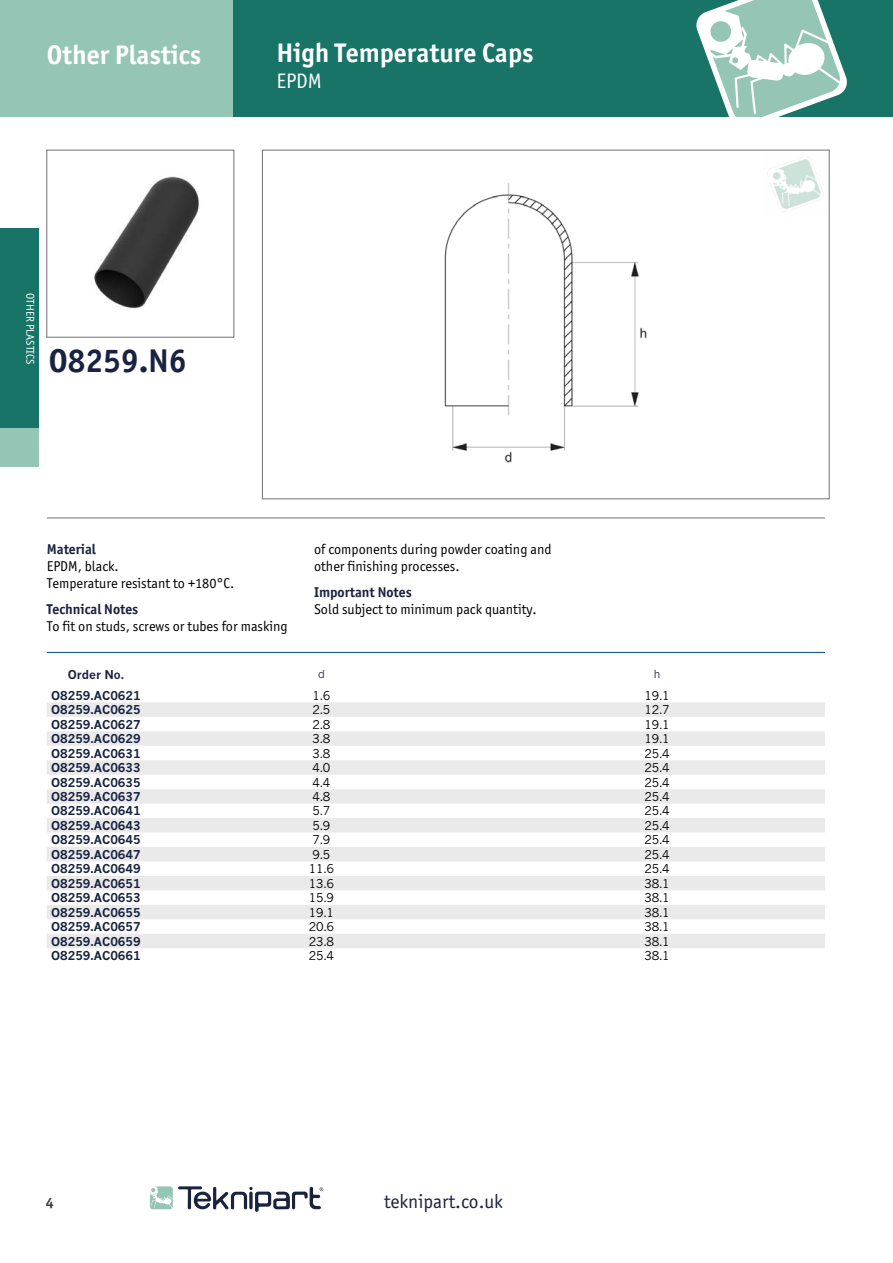
<style>
.page{position:relative;width:893px;height:1263px;background:#fff}
.page>*{position:absolute;margin:0;border:0;box-sizing:border-box;transform-origin:0 0}
.t1{font:700 33px "Officina Sans ITC Pro";color:#192340}
.t2{font:700 27px "Officina Sans ITC Pro";color:#fff}
.t3{font:21px "Officina Sans ITC Pro";color:#fff}
.t4{font:19.5px "Officina Sans ITC Pro";color:#192340}
.t5{font:700 15px "Officina Sans ITC Pro";color:#3c3c3b}
.t6{font:14.25px/17.1px "Officina Sans ITC Pro";color:#000}
.t7{font:700 14.25px "Officina Sans ITC Pro";color:#192340}
.t8{font:700 12px "News Gothic MT Pro";color:#192340}
.t9{font:12px "News Gothic MT Pro";color:#000}
.t10{font:11.25px "Officina Sans ITC Pro";color:#fff}
.t11{font:11.1px "News Gothic MT Pro";color:#192340}
</style>
<div class="page">
<div style="left:0;top:0;width:234px;height:116px;background:#95c5b5"></div>
<div style="left:0;top:228px;width:38px;height:200px;background:#177466"></div>
<div style="left:0;top:428px;width:38px;height:38px;background:#95c5b5"></div>
<div style="left:234px;top:0;width:659px;height:116px;background:#177466"></div>
<svg style="left:696px;top:0;width:151px;height:116px"></svg>
<div style="left:47px;top:150px;width:187px;height:187px;border:1px solid #746f70"></div>
<svg style="left:47px;top:702px;width:778px;height:246px;fill:#ededee"></svg>
<img style="left:94px;top:176px;width:105px;height:133px">
<img style="left:444px;top:184px;width:203px;height:279px">
<img style="left:767px;top:157px;width:57px;height:55px">
<svg style="left:150px;top:1186px;width:173px;height:26px"></svg>
<hr style="left:47px;top:518px;width:778px;height:1px;background:#746f70">
<hr style="left:47px;top:652px;width:778px;height:1px;background:#00488d">
<h2 class="t2" style="left:47px;top:38px;width:156px">Other Plastics</h2>
<h2 class="t2" style="left:276px;top:36px;width:259px">High Temperature Caps</h2>
<h3 class="t3" style="left:276px;top:69px;width:47px">EPDM</h3>
<p class="t10" style="left:37px;top:293px;width:73px;rotate:90deg">OTHER PLASTICS</p>
<h1 class="t1" style="left:49px;top:340px;width:139px">O8259.N6</h1>
<p class="t7" style="left:47px;top:540px;width:51px">Material</p>
<p class="t6" style="left:47px;top:558px;width:189px">EPDM, black.<br>Temperature resistant to +180°C.</p>
<p class="t7" style="left:47px;top:600px;width:93px">Technical Notes</p>
<p class="t6" style="left:47px;top:618px;width:242px">To fit on studs, screws or tubes for masking</p>
<p class="t6" style="left:314px;top:541px;width:239px">of components during powder coating and other finishing processes.</p>
<p class="t7" style="left:314px;top:583px;width:99px">Important Notes</p>
<p class="t6" style="left:314px;top:600px;width:224px">Sold subject to minimum pack quantity.</p>
<p class="t8" style="left:68px;top:668px;width:58px">Order No.</p>
<p class="t11" style="left:318px;top:668px;width:8px">d</p>
<p class="t11" style="left:654px;top:668px;width:8px">h</p>
<p class="t8" style="left:51px;top:688px;width:91px">O8259.AC0621</p>
<p class="t9" style="left:313px;top:688px;width:19px">1.6</p>
<p class="t9" style="left:644px;top:688px;width:27px">19.1</p>
<p class="t8" style="left:51px;top:702px;width:91px">O8259.AC0625</p>
<p class="t9" style="left:313px;top:702px;width:19px">2.5</p>
<p class="t9" style="left:644px;top:702px;width:27px">12.7</p>
<p class="t8" style="left:51px;top:717px;width:91px">O8259.AC0627</p>
<p class="t9" style="left:313px;top:717px;width:19px">2.8</p>
<p class="t9" style="left:644px;top:717px;width:27px">19.1</p>
<p class="t8" style="left:51px;top:731px;width:91px">O8259.AC0629</p>
<p class="t9" style="left:313px;top:731px;width:19px">3.8</p>
<p class="t9" style="left:644px;top:731px;width:27px">19.1</p>
<p class="t8" style="left:51px;top:746px;width:91px">O8259.AC0631</p>
<p class="t9" style="left:313px;top:746px;width:19px">3.8</p>
<p class="t9" style="left:644px;top:746px;width:27px">25.4</p>
<p class="t8" style="left:51px;top:760px;width:91px">O8259.AC0633</p>
<p class="t9" style="left:313px;top:760px;width:19px">4.0</p>
<p class="t9" style="left:644px;top:760px;width:27px">25.4</p>
<p class="t8" style="left:51px;top:775px;width:91px">O8259.AC0635</p>
<p class="t9" style="left:313px;top:775px;width:19px">4.4</p>
<p class="t9" style="left:644px;top:775px;width:27px">25.4</p>
<p class="t8" style="left:51px;top:789px;width:91px">O8259.AC0637</p>
<p class="t9" style="left:313px;top:789px;width:19px">4.8</p>
<p class="t9" style="left:644px;top:789px;width:27px">25.4</p>
<p class="t8" style="left:51px;top:804px;width:91px">O8259.AC0641</p>
<p class="t9" style="left:313px;top:804px;width:19px">5.7</p>
<p class="t9" style="left:644px;top:804px;width:27px">25.4</p>
<p class="t8" style="left:51px;top:818px;width:91px">O8259.AC0643</p>
<p class="t9" style="left:313px;top:818px;width:19px">5.9</p>
<p class="t9" style="left:644px;top:818px;width:27px">25.4</p>
<p class="t8" style="left:51px;top:833px;width:91px">O8259.AC0645</p>
<p class="t9" style="left:313px;top:833px;width:19px">7.9</p>
<p class="t9" style="left:644px;top:833px;width:27px">25.4</p>
<p class="t8" style="left:51px;top:847px;width:91px">O8259.AC0647</p>
<p class="t9" style="left:313px;top:847px;width:19px">9.5</p>
<p class="t9" style="left:644px;top:847px;width:27px">25.4</p>
<p class="t8" style="left:51px;top:861px;width:91px">O8259.AC0649</p>
<p class="t9" style="left:309px;top:862px;width:27px">11.6</p>
<p class="t9" style="left:644px;top:862px;width:27px">25.4</p>
<p class="t8" style="left:51px;top:876px;width:91px">O8259.AC0651</p>
<p class="t9" style="left:309px;top:876px;width:27px">13.6</p>
<p class="t9" style="left:644px;top:876px;width:27px">38.1</p>
<p class="t8" style="left:51px;top:890px;width:91px">O8259.AC0653</p>
<p class="t9" style="left:309px;top:890px;width:27px">15.9</p>
<p class="t9" style="left:644px;top:890px;width:27px">38.1</p>
<p class="t8" style="left:51px;top:905px;width:91px">O8259.AC0655</p>
<p class="t9" style="left:309px;top:905px;width:27px">19.1</p>
<p class="t9" style="left:644px;top:905px;width:27px">38.1</p>
<p class="t8" style="left:51px;top:919px;width:91px">O8259.AC0657</p>
<p class="t9" style="left:309px;top:919px;width:27px">20.6</p>
<p class="t9" style="left:644px;top:919px;width:27px">38.1</p>
<p class="t8" style="left:51px;top:934px;width:91px">O8259.AC0659</p>
<p class="t9" style="left:309px;top:934px;width:27px">23.8</p>
<p class="t9" style="left:644px;top:934px;width:27px">38.1</p>
<p class="t8" style="left:51px;top:948px;width:91px">O8259.AC0661</p>
<p class="t9" style="left:309px;top:948px;width:27px">25.4</p>
<p class="t9" style="left:644px;top:948px;width:27px">38.1</p>
<p class="t5" style="left:46px;top:1193px;width:10px">4</p>
<h3 class="t4" style="left:384px;top:1189px;width:120px">teknipart.co.uk</h3>
</div>
